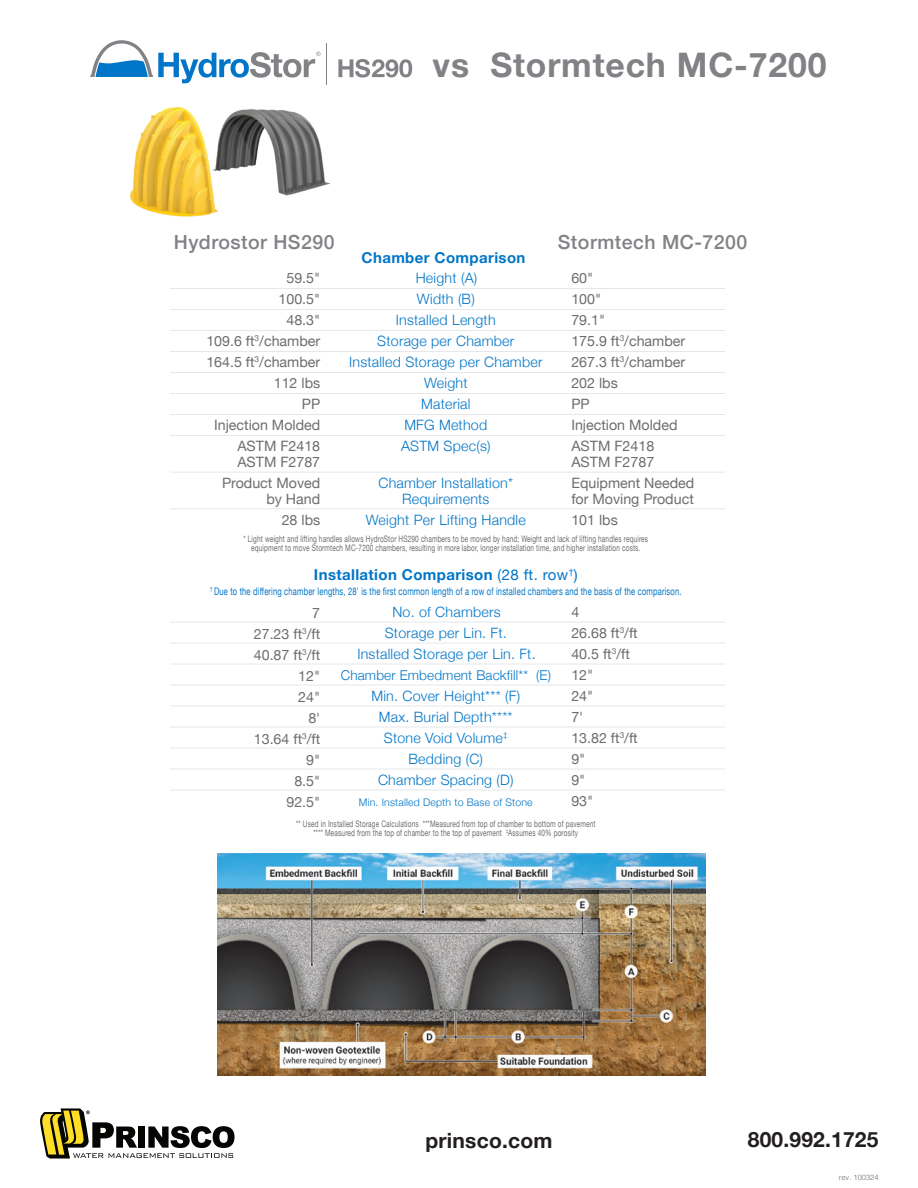
<style>
.page{position:relative;width:918px;height:1188px;background:#fff}
.page>*{position:absolute;margin:0;border:0;box-sizing:border-box;transform-origin:0 0}
.t1{font:700 33.75px "Helvetica Neue";letter-spacing:.025em;color:#808285}
.t2{font:700 21px "Helvetica Neue";letter-spacing:.01em;color:#231f20}
.t3{font:500 19.5px "Helvetica Neue";letter-spacing:.025em;color:#808285}
.t4{font:700 15px "Helvetica Neue";letter-spacing:.025em;color:#0076c8}
.t5{font:14.25px/21px "Helvetica Neue";color:#6c6d70}
.t6{font:300 14.25px/21px "Helvetica Neue";letter-spacing:.015em;color:#0076c8;text-align:center}
.t7{font:300 13.5px "Helvetica Neue";letter-spacing:.01em;color:#0076c8}
.t8{font:10.5px "Helvetica Neue";letter-spacing:.025em;color:#0076c8;scale:.72 1}
.t9{font:300 10.5px "Helvetica Neue";letter-spacing:.015em;color:#0076c8}
.t10{font:9px/9px "Helvetica Neue";letter-spacing:.025em;color:#6c6d70;text-align:center;scale:.72 1}
.t11{font:300 7.5px "Helvetica";color:#6c6d70}
.s1{font-weight:400}
</style>
<div class="page">
<img style="left:218px;top:854px;width:488px;height:222px">
<svg style="left:40px;top:1108px;width:195px;height:51px"></svg>
<img style="left:130px;top:107px;width:200px;height:110px">
<hr style="left:327px;top:44px;width:1px;height:41px;background:#808285">
<svg style="left:338px;top:59px;width:74px;height:19px"></svg>
<svg style="left:90px;top:40px;width:231px;height:43px"></svg>
<hr style="left:170px;top:622px;width:555px;height:1px;background:#e6e7e9">
<hr style="left:170px;top:643px;width:555px;height:1px;background:#e6e7e9">
<hr style="left:170px;top:664px;width:555px;height:1px;background:#e6e7e9">
<hr style="left:170px;top:685px;width:555px;height:1px;background:#e6e7e9">
<hr style="left:170px;top:706px;width:555px;height:1px;background:#e6e7e9">
<hr style="left:170px;top:727px;width:555px;height:1px;background:#e6e7e9">
<hr style="left:170px;top:748px;width:555px;height:1px;background:#e6e7e9">
<hr style="left:170px;top:769px;width:555px;height:1px;background:#e6e7e9">
<hr style="left:170px;top:790px;width:555px;height:1px;background:#e6e7e9">
<hr style="left:170px;top:288px;width:555px;height:1px;background:#e6e7e9">
<hr style="left:170px;top:309px;width:555px;height:1px;background:#e6e7e9">
<hr style="left:170px;top:330px;width:555px;height:1px;background:#e6e7e9">
<hr style="left:170px;top:351px;width:555px;height:1px;background:#e6e7e9">
<hr style="left:170px;top:372px;width:555px;height:1px;background:#e6e7e9">
<hr style="left:170px;top:393px;width:555px;height:1px;background:#e6e7e9">
<hr style="left:170px;top:414px;width:555px;height:1px;background:#e6e7e9">
<hr style="left:170px;top:435px;width:555px;height:1px;background:#e6e7e9">
<hr style="left:170px;top:472px;width:555px;height:1px;background:#e6e7e9">
<hr style="left:170px;top:508px;width:555px;height:1px;background:#e6e7e9">
<h1 class="t1" style="left:433px;top:39px;width:395px">vs Stormtech MC-7200</h1>
<h3 class="t3" style="left:174px;top:227px;width:162px">Hydrostor HS290</h3>
<h3 class="t3" style="left:558px;top:227px;width:191px">Stormtech MC-7200</h3>
<h3 class="t4" style="left:362px;top:245px;width:165px">Chamber Comparison</h3>
<h3 class="t5" style="left:206px;top:269px;width:115px;text-align:right">59.5"<br>100.5"<br>48.3"<br>109.6 ft<sup>3</sup>/chamber<br>164.5 ft<sup>3</sup>/chamber<br>112 lbs<br>PP<br>Injection Molded<br>ASTM F2418</h3>
<h3 class="t5" style="left:222px;top:452px;width:100px;text-align:right">ASTM F2787<br>Product Moved</h3>
<h3 class="t5" style="left:266px;top:489px;width:55px;text-align:right">by Hand<br>28 lbs</h3>
<h3 class="t6" style="left:349px;top:267px;width:195px">Height (A)<br>Width (B)<br>Installed Length<br>Storage per Chamber<br>Installed Storage per Chamber<br>Weight<br>Material<br>MFG Method<br>ASTM Spec(s)</h3>
<h3 class="t6" style="left:378px;top:474px;width:136px;line-height:15.8px">Chamber Installation*<br>Requirements</h3>
<h3 class="t6" style="left:366px;top:508px;width:162px">Weight Per Lifting Handle</h3>
<h3 class="t5" style="left:571px;top:268px;width:115px">60"<br>100"<br>79.1"<br>175.9 ft<sup>3</sup>/chamber<br>267.3 ft<sup>3</sup>/chamber<br>202 lbs<br>PP<br>Injection Molded<br>ASTM F2418</h3>
<h3 class="t5" style="left:571px;top:452px;width:125px">ASTM F2787<br>Equipment Needed</h3>
<h3 class="t5" style="left:571px;top:489px;width:124px">for Moving Product<br>101 lbs</h3>
<p class="t10" style="left:244px;top:534px;width:563px">* Light weight and lifting handles allows HydroStor HS290 chambers to be moved by hand; Weight and lack of lifting handles requires equipment to move Stormtech MC-7200 chambers, resulting in more labor, longer installation time, and higher installation costs.</p>
<h3 class="t4" style="left:314px;top:563px;width:265px">Installation Comparison <span class="s1">(28 ft. row</span><sup>†</sup><span class="s1">)</span></h3>
<p class="t8" style="left:210px;top:583px;width:656px"><sup>†</sup> Due to the differing chamber lengths, 28' is the first common length of a row of installed chambers and the basis of the comparison.</p>
<h3 class="t5" style="left:254px;top:603px;width:68px;text-align:right">7<br>27.23 ft<sup>3</sup>/ft<br>40.87 ft<sup>3</sup>/ft<br>12"<br>24"<br>8'<br>13.64 ft<sup>3</sup>/ft<br>9"<br>8.5"<br>92.5"</h3>
<h3 class="t6" style="left:357px;top:600px;width:180px">No. of Chambers<br>Storage per Lin. Ft.<br>Installed Storage per Lin. Ft.</h3>
<h3 class="t7" style="left:341px;top:664px;width:212px">Chamber Embedment Backfill** (E)</h3>
<h3 class="t6" style="left:372px;top:684px;width:150px">Min. Cover Height*** (F)<br>Max. Burial Depth****<br>Stone Void Volume<sup>‡<br></sup>Bedding (C)<br>Chamber Spacing (D)</h3>
<p class="t9" style="left:359px;top:793px;width:175px">Min. Installed Depth to Base of Stone</p>
<h3 class="t5" style="left:571px;top:602px;width:68px">4<br>26.68 ft<sup>3</sup>/ft<br>40.5 ft<sup>3</sup>/ft<br>12"<br>24"<br>7'<br>13.82 ft<sup>3</sup>/ft<br>9"<br>9"<br>93"</h3>
<p class="t10" style="left:296px;top:820px;width:417px">** Used in Installed Storage Calculations ***Measured from top of chamber to bottom of pavement **** Measured from the top of chamber to the top of pavement <sup>‡</sup>Assumes 40% porosity</p>
<h2 class="t2" style="left:426px;top:1124px;width:128px">prinsco.com</h2>
<h2 class="t2" style="left:748px;top:1123px;width:132px">800.992.1725</h2>
<p class="t11" style="left:839px;top:1171px;width:41px">rev. 100324</p>
</div>
